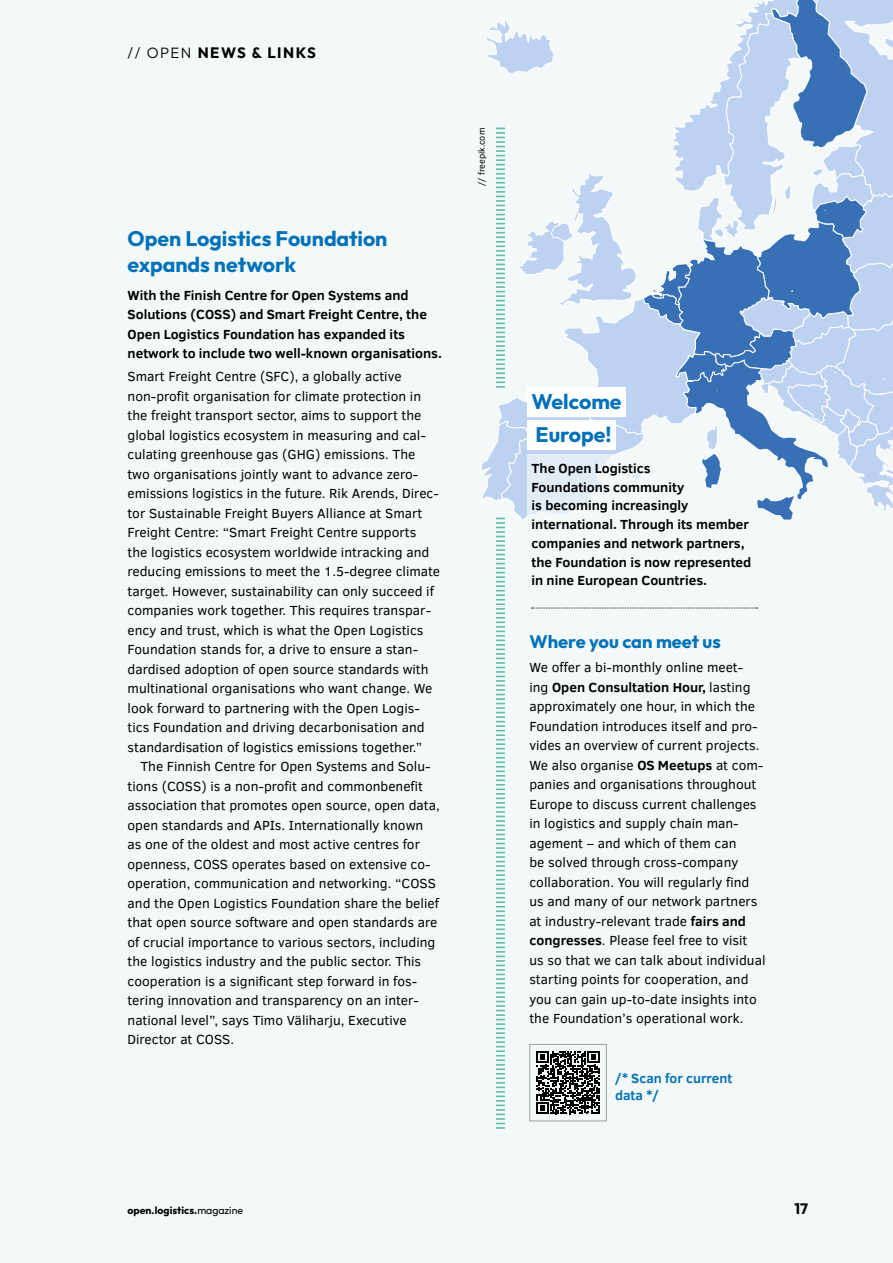
<style>
.page{position:relative;width:893px;height:1263px;background:#f3f9f8}
.page>*{position:absolute;margin:0;border:0;box-sizing:border-box;transform-origin:0 0}
.t1{font:700 21px/25.5px "Outfit";color:#0071b9}
.t2{font:700 18px "Outfit";color:#0071b9}
.t3{font:700 15px "Outfit";letter-spacing:.1em;color:#000}
.t4{font:13.5px/19.5px "Clear Sans";color:#000}
.t5{font:700 13.5px/18.8px "Clear Sans";color:#000}
.t6{font:700 13.5px/16.5px "Clear Sans";color:#0071b9}
.t7{font:700 10.5px "Outfit";color:#000}
.t8{font:9px "Clear Sans";color:#000}
.s1{font-weight:300}
.s2{font-weight:700}
.s3{font-weight:400}
</style>
<div class="page">
<svg style="left:481px;top:0;width:412px;height:1129px"></svg>
<p class="t3" style="left:128px;top:43px;width:190px"><span class="s1">// OPEN</span> NEWS &amp; LINKS</p>
<h1 class="t1" style="left:128px;top:226px;width:261px">Open Logistics Foundation expands network</h1>
<p class="t5" style="left:128px;top:284px;width:316px;line-height:19.5px">With the Finish Centre for Open Systems and Solutions (COSS) and Smart Freight Centre, the Open Logistics Foundation has expanded its network to include two well-known organisations.</p>
<p class="t4" style="left:128px;top:366px;width:314px">Smart Freight Centre (SFC), a globally active non-profit organisation for climate protection in the freight transport sector, aims to support the global logistics ecosystem in measuring and cal&shy;culating greenhouse gas (GHG) emissions. The two organisations jointly want to advance zero&shy;emissions logistics in the future. Rik Arends, Direc&shy;tor Sustainable Freight Buyers Alliance at Smart Freight Centre: “Smart Freight Centre supports<br>the logistics ecosystem worldwide intracking and reducing emissions to meet the 1.5-degree climate target. However, sustainability can only succeed if companies work together. This requires transpar&shy;ency and trust, which is what the Open Logistics Foundation stands for, a drive to ensure a stan&shy;dardised adoption of open source standards with multinational organisations who want change. We look forward to partnering with the Open Logis&shy;tics Foundation and driving decarbonisation and standardisation of logistics emissions together.”</p>
<p class="t4" style="left:128px;top:756px;width:314px;text-indent:13px">The Finnish Centre for Open Systems and Solu&shy;tions (COSS) is a non-profit and commonbenefit association that promotes open source, open data, open standards and APIs. Internationally known as one of the oldest and most active centres for openness, COSS operates based on extensive co&shy;operation, communication and networking. “COSS and the Open Logistics Foundation share the belief that open source software and open standards are of crucial importance to various sectors, including the logistics industry and the public sector. This cooperation is a significant step forward in fos&shy;tering innovation and transparency on an inter&shy;national level”, says Timo Väliharju, Executive Director at COSS.</p>
<p class="t8" style="left:475px;top:186px;width:60px;rotate:-90deg">// freepik.com</p>
<h1 class="t1" style="left:531px;top:385px;width:92px;line-height:32.7px">Welcome<br>Europe!</h1>
<p class="t5" style="left:531px;top:458px;width:221px">The Open Logistics<br>Foundations community<br>is becoming increasingly international. Through its member companies and network partners, the Foundation is now represented in nine European Countries.</p>
<h2 class="t2" style="left:529px;top:630px;width:193px">Where you can meet us</h2>
<p class="t4" style="left:529px;top:657px;width:238px">We offer a bi-monthly online meet&shy;ing <span class="s2">Open Consultation Hour,</span> lasting approximately one hour, in which the Foundation introduces itself and pro&shy;vides an overview of current projects.<br>We also organise <span class="s2">OS Meetups</span> at com&shy;panies and organisations throughout Europe to discuss current challenges in logistics and supply chain man&shy;agement – and which of them can<br>be solved through cross-company collaboration. You will regularly find us and many of our network partners at industry-relevant trade <span class="s2">fairs and congresses</span>. Please feel free to visit<br>us so that we can talk about individual starting points for cooperation, and you can gain up-to-date insights into the Foundation’s operational work.</p>
<p class="t6" style="left:615px;top:1069px;width:119px">/* Scan for current data */</p>
<p class="t7" style="left:128px;top:1204px;width:117px">open.logistics.<span class="s3">magazine</span></p>
<p class="t3" style="left:794px;top:1199px;width:15px">17</p>
</div>
